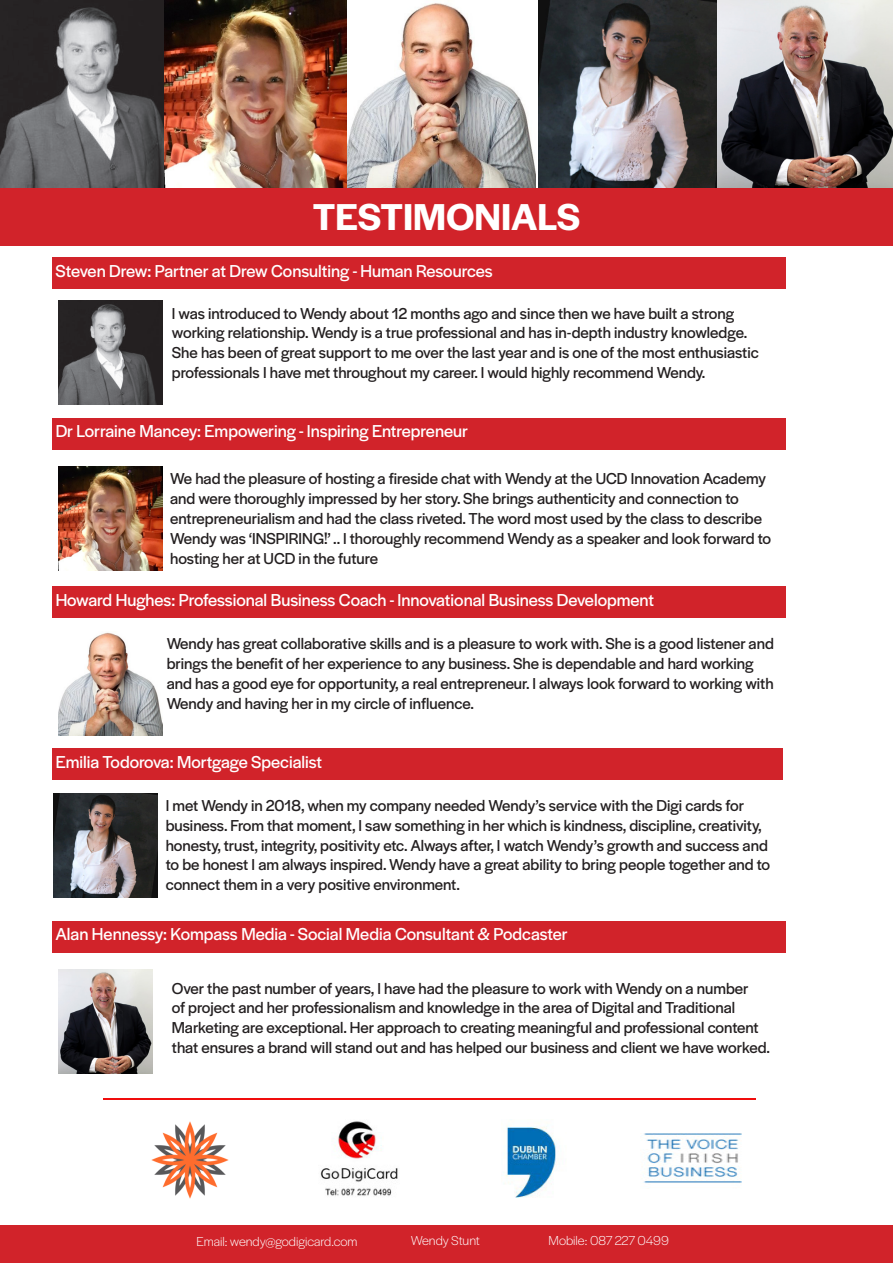
<style>
.page{position:relative;width:893px;height:1263px;background:#fff}
.page>*{position:absolute;margin:0;border:0;box-sizing:border-box;transform-origin:0 0}
.t1{font:600 39px "Halyard Display";color:#fff}
.t2{font:18px "Halyard Display";color:#fff}
.t3{font:16.5px/19.8px "Halyard Display";color:#231f20}
.t4{font:300 13.5px "Halyard Display";color:#fff}
</style>
<div class="page">
<div style="left:0;top:1226px;width:893px;height:37px;background:#d1232a"></div>
<div style="left:0;top:188px;width:893px;height:58px;background:#d1232a"></div>
<div style="left:52px;top:418px;width:734px;height:31px;background:#d1232a"></div>
<div style="left:52px;top:586px;width:734px;height:32px;background:#d1232a"></div>
<div style="left:52px;top:749px;width:730px;height:31px;background:#d1232a"></div>
<div style="left:52px;top:921px;width:734px;height:31px;background:#d1232a"></div>
<div style="left:52px;top:258px;width:734px;height:31px;background:#d1232a"></div>
<img style="left:59px;top:301px;width:103px;height:103px">
<img style="left:59px;top:467px;width:103px;height:103px">
<img style="left:59px;top:632px;width:103px;height:103px">
<img style="left:54px;top:794px;width:103px;height:103px">
<img style="left:58px;top:970px;width:95px;height:103px">
<img style="left:104px;top:1098px;width:651px;height:1px">
<img style="left:320px;top:1121px;width:78px;height:75px">
<img style="left:503px;top:1126px;width:55px;height:72px">
<img style="left:151px;top:1121px;width:78px;height:78px">
<img style="left:643px;top:1133px;width:99px;height:50px">
<img style="left:0;top:0;width:164px;height:188px">
<img style="left:164px;top:0;width:184px;height:188px">
<img style="left:348px;top:3px;width:187px;height:185px">
<img style="left:539px;top:0;width:179px;height:188px">
<img style="left:718px;top:0;width:174px;height:188px">
<img style="left:892px;top:0;width:1px;height:188px">
<p class="t1" style="left:313px;top:189px;width:269px">TESTIMONIALS</p>
<p class="t2" style="left:56px;top:259px;width:439px">Steven Drew: Partner at Drew Consulting - Human Resources</p>
<p class="t3" style="left:172px;top:302px;width:588px">I was introduced to Wendy about 12 months ago and since then we have built a strong working relationship. Wendy is a true professional and has in-depth industry knowledge.<br>She has been of great support to me over the last year and is one of the most enthusiastic professionals I have met throughout my career. I would highly recommend Wendy.</p>
<p class="t2" style="left:56px;top:419px;width:414px">Dr Lorraine Mancey: Empowering - Inspiring Entrepreneur</p>
<p class="t3" style="left:170px;top:468px;width:603px">We had the pleasure of hosting a fireside chat with Wendy at the UCD Innovation Academy and were thoroughly impressed by her story. She brings authenticity and connection to entrepreneurialism and had the class riveted. The word most used by the class to describe Wendy was ‘INSPIRING!’ .. I thoroughly recommend Wendy as a speaker and look forward to hosting her at UCD in the future</p>
<p class="t2" style="left:56px;top:587px;width:600px">Howard Hughes: Professional Business Coach - Innovational Business Development</p>
<p class="t3" style="left:167px;top:633px;width:609px">Wendy has great collaborative skills and is a pleasure to work with. She is a good listener and brings the benefit of her experience to any business. She is dependable and hard working and has a good eye for opportunity, a real entrepreneur. I always look forward to working with Wendy and having her in my circle of influence.</p>
<p class="t2" style="left:56px;top:749px;width:268px">Emilia Todorova: Mortgage Specialist</p>
<p class="t3" style="left:166px;top:795px;width:606px">I met Wendy in 2018, when my company needed Wendy’s service with the Digi cards for business. From that moment, I saw something in her which is kindness, discipline, creativity, honesty, trust, integrity, positivity etc. Always after, I watch Wendy’s growth and success and to be honest I am always inspired. Wendy have a great ability to bring people together and to connect them in a very positive environment.</p>
<p class="t2" style="left:56px;top:922px;width:514px">Alan Hennessy: Kompass Media - Social Media Consultant &amp; Podcaster</p>
<p class="t3" style="left:172px;top:977px;width:600px">Over the past number of years, I have had the pleasure to work with Wendy on a number<br>of project and her professionalism and knowledge in the area of Digital and Traditional Marketing are exceptional. Her approach to creating meaningful and professional content that ensures a brand will stand out and has helped our business and client we have worked.</p>
<p class="t4" style="left:197px;top:1232px;width:163px">Email: wendy@godigicard.com</p>
<p class="t4" style="left:411px;top:1231px;width:70px">Wendy Stunt</p>
<p class="t4" style="left:549px;top:1231px;width:122px">Mobile: 087 227 0499</p>
</div>
